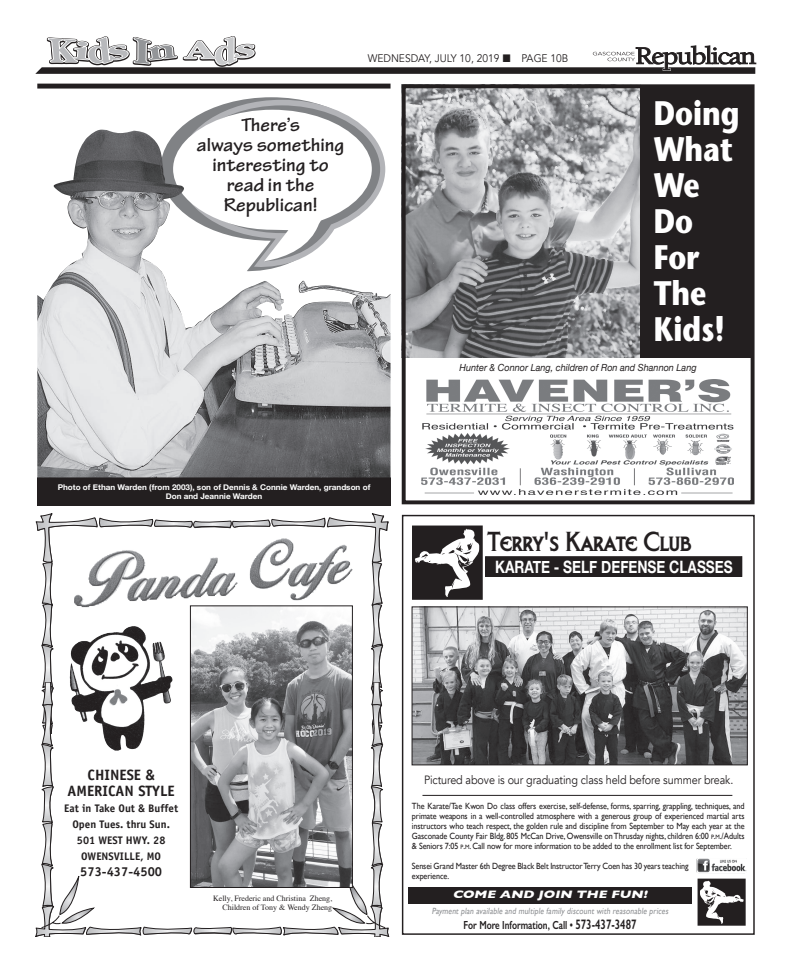
<style>
.page{position:relative;width:792px;height:972px;background:#fff}
.page>*{position:absolute;margin:0;border:0;box-sizing:border-box;transform-origin:0 0}
.t1{font:700 34px/36px "Stone Sans";color:#fff;scale:.83 1}
.t2{font:28.8px "Liberty";color:#231f20;scale:.95 1}
.t3{font:700 19.8px/19.8px "Tekton Pro";color:#231f20;text-align:center}
.t4{font:700 17.1px "Helvetica Neue";color:#fff;scale:.81 1}
.t5{font:700 15px/16px "Officina Sans";color:#231f20;text-align:center}
.t6{font:700 13px "Officina Sans";color:#231f20}
.t7{font:12px "Avenir";letter-spacing:-.01em;color:#231f20;scale:.9 1}
.t8{font:600 11.8px "Gill Sans";color:#231f20;scale:.75 1}
.t9{font:700 11px/16px "Officina Sans";color:#231f20;text-align:center}
.t10{font:11px "Avenir";color:#231f20;scale:.93 1}
.t11{font:italic 700 11px "Gill Sans";color:#fff;scale:1.23 1}
.t12{font:italic 9.8px "Helvetica Neue";color:#231f20;scale:.93 1}
.t13{font:9px/10px "Gill Sans";letter-spacing:-.01em;color:#231f20;text-align:justify;scale:.9 1}
.t14{font:9px "Gill Sans";color:#8f9194;scale:.85 1}
.t15{font:8px/9px "Times";color:#231f20;text-align:right}
.t16{font:700 7.9px/9.5px "Helvetica Neue";color:#fff;text-align:center}
.s1{font-size:6.3px}
.s2{font-style:inherit}
.s3{font-size:13.7px}
</style>
<div class="page">
<svg style="left:35px;top:36px;width:722px;height:38px"></svg>
<svg style="left:35px;top:513px;width:354px;height:423px"></svg>
<div style="left:243px;top:532px;width:115px;height:75px;background:#fff"></div>
<img style="left:250px;top:538px;width:103px;height:62px">
<img style="left:69px;top:626px;width:104px;height:125px">
<img style="left:192px;top:608px;width:159px;height:278px">
<div style="left:190px;top:606px;width:163px;height:282px;border:1px solid #231f20"></div>
<div style="left:68px;top:544px;width:176px;height:69px;background:#fff"></div>
<img style="left:74px;top:550px;width:164px;height:57px">
<div style="left:402px;top:515px;width:353px;height:420px;border:1px solid #231f20"></div>
<svg style="left:412px;top:526px;width:71px;height:74px"></svg>
<div style="left:486px;top:557px;width:256px;height:19px;background:#231f20"></div>
<div style="left:485px;top:556px;width:257px;height:21px;border:1px solid #231f20"></div>
<svg style="left:698px;top:879px;width:48px;height:47px"></svg>
<div style="left:409px;top:887px;width:283px;height:16px;background:#231f20"></div>
<hr style="left:422px;top:795px;width:310px;height:1px;background:#231f20">
<img style="left:414px;top:609px;width:331px;height:154px">
<div style="left:412px;top:607px;width:335px;height:158px;border:1px solid #231f20"></div>
<img style="left:696px;top:858px;width:51px;height:15px">
<img style="left:407px;top:89px;width:234px;height:268px">
<div style="left:402px;top:84px;width:353px;height:420px;border:4px solid #231f20"></div>
<img style="left:422px;top:380px;width:311px;height:115px">
<div style="left:641px;top:88px;width:110px;height:269px;background:#231f20"></div>
<svg style="left:208px;top:100px;width:128px;height:10px"></svg>
<svg style="left:178px;top:110px;width:189px;height:20px"></svg>
<img style="left:37px;top:130px;width:354px;height:347px">
<div style="left:37px;top:84px;width:354px;height:5px;background:#231f20"></div>
<div style="left:37px;top:478px;width:354px;height:27px;background:#231f20"></div>
<div style="left:37px;top:477px;width:354px;height:28px;border:1px solid #231f20"></div>
<h3 class="t3" style="left:197px;top:116px;width:149px">There’s<br>always something interesting to read in the<br>Republican!</h3>
<p class="t10" style="left:368px;top:52px;width:217px">Wednesday, July 10, 2019 ■ Page 10B</p>
<h1 class="t1" style="left:654px;top:94px;width:105px">Doing<br>What<br>We<br>Do<br>For<br>The<br>Kids!</h1>
<p class="t12" style="left:460px;top:361px;width:256px">Hunter &amp; Connor Lang, children of Ron and Shannon Lang</p>
<p class="t16" style="left:58px;top:482px;width:314px">Photo of Ethan Warden (from 2003), son of Dennis &amp; Connie Warden, grandson of<br>Don and Jeannie Warden</p>
<h2 class="t2" style="left:488px;top:524px;width:216px">Terry's Karate Club</h2>
<h3 class="t4" style="left:495px;top:553px;width:295px">KARATE - SELF DEFENSE CLASSES</h3>
<h3 class="t5" style="left:68px;top:766px;width:109px">CHINESE &amp;<br>AMERICAN STYLE</h3>
<p class="t9" style="left:64px;top:800px;width:116px">Eat in Take Out &amp; Buffet<br>Open Tues. thru Sun.<br>501 WEST HWY. 28<br>OWENSVILLE, MO</p>
<h3 class="t6" style="left:80px;top:863px;width:83px">573-437-4500</h3>
<p class="t15" style="left:213px;top:893px;width:121px">Kelly, Frederic and Christina Zheng,<br>Children of Tony &amp; Wendy Zheng</p>
<h3 class="t7" style="left:424px;top:773px;width:345px">Pictured above is our graduating class held before summer break.</h3>
<p class="t13" style="left:412px;top:801px;width:371px">The Karate/Tae Kwon Do class offers exercise, self-defense, forms, sparring, grappling, techniques, and primate weapons in a well-controlled atmosphere with a generous group of experienced martial arts instructors who teach respect, the golden rule and discipline from September to May each year at the Gasconade County Fair Bldg. 805 McCan Drive, Owensville on Thrusday nights, children 6:00 <span class="s1">p</span><span class="s2">.</span><span class="s1">m</span><span class="s2">.</span>/Adults &amp; Seniors 7:05 <span class="s1">p</span><span class="s2">.</span><span class="s1">m</span><span class="s2">.</span> Call now for more information to be added to the enrollment list for September.</p>
<p class="t13" style="left:412px;top:861px;width:309px">Sensei Grand Master 6th Degree Black Belt Instructor Terry Coen has 30 years teaching experience.</p>
<p class="t11" style="left:453px;top:886px;width:162px">COME AND JOIN THE FUN!</p>
<p class="t14" style="left:432px;top:906px;width:282px">Payment plan available and multiple family discount with reasonable prices</p>
<h3 class="t8" style="left:463px;top:918px;width:232px">For More Information, Call • <span class="s3">573-437-3487</span></h3>
</div>
